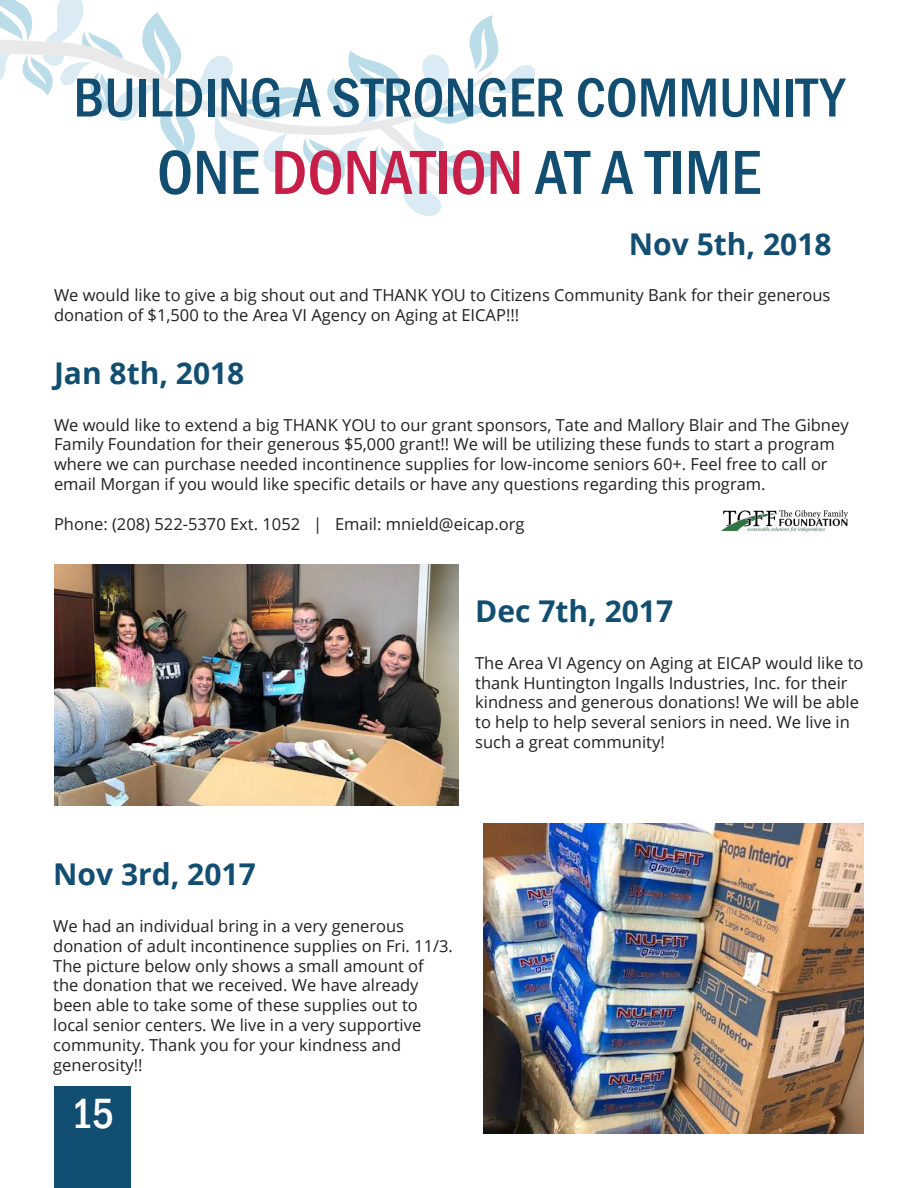
<style>
.page{position:relative;width:918px;height:1188px;background:#fff}
.page>*{position:absolute;margin:0;border:0;box-sizing:border-box;transform-origin:0 0}
.t1{font:500 condensed 64.5px "Franklin Gothic";color:#114e71}
.t2{font:500 condensed 57px "Franklin Gothic";color:#114e71}
.t3{font:500 condensed 43.5px "Franklin Gothic";color:#fff}
.Paragraph_Style_1{font:700 30px "Open Sans";color:#114e71}
.Paragraph_Style_2{font:16.5px/19.8px "Open Sans";color:#231f20}
.s1{color:#c71e48}
</style>
<div class="page">
<div style="left:54px;top:1087px;width:77px;height:101px;background:#114e71"></div>
<img style="left:722px;top:510px;width:126px;height:21px">
<img style="left:54px;top:565px;width:405px;height:240px">
<img style="left:484px;top:823px;width:380px;height:311px">
<svg style="left:0;top:0;width:535px;height:216px"></svg>
<svg style="left:0;top:39px;width:493px;height:142px"></svg>
<p class="t2" style="left:73px;top:60px;width:772px">BUILDING A STRONGER COMMUNITY</p>
<p class="t1" style="left:157px;top:130px;width:605px">ONE <span class="s1">DONATION</span> AT A TIME</p>
<p class="Paragraph_Style_1" style="left:629px;top:223px;width:204px">Nov 5th, 2018</p>
<p class="Paragraph_Style_2" style="left:54px;top:285px;width:778px">We would like to give a big shout out and THANK YOU to Citizens Community Bank for their generous donation of $1,500 to the Area VI Agency on Aging at EICAP!!!</p>
<p class="Paragraph_Style_1" style="left:54px;top:352px;width:192px">Jan 8th, 2018</p>
<p class="Paragraph_Style_2" style="left:54px;top:414px;width:796px">We would like to extend a big THANK YOU to our grant sponsors, Tate and Mallory Blair and The Gibney Family Foundation for their generous $5,000 grant!! We will be utilizing these funds to start a program where we can purchase needed incontinence supplies for low-income seniors 60+. Feel free to call or email Morgan if you would like specific details or have any questions regarding this program.</p>
<p class="Paragraph_Style_2" style="left:54px;top:513px;width:472px">Phone: (208) 522-5370 Ext. 1052 | Email: mnield@eicap.org</p>
<p class="Paragraph_Style_1" style="left:475px;top:590px;width:200px">Dec 7th, 2017</p>
<p class="Paragraph_Style_2" style="left:475px;top:653px;width:390px">The Area VI Agency on Aging at EICAP would like to thank Huntington Ingalls Industries, Inc. for their kindness and generous donations! We will be able to help to help several seniors in need. We live in such a great community!</p>
<p class="Paragraph_Style_1" style="left:53px;top:853px;width:204px">Nov 3rd, 2017</p>
<p class="Paragraph_Style_2" style="left:53px;top:916px;width:401px">We had an individual bring in a very generous donation of adult incontinence supplies on Fri. 11/3.<br>The picture below only shows a small amount of the donation that we received. We have already been able to take some of these supplies out to local senior centers. We live in a very supportive community. Thank you for your kindness and generosity!!</p>
<h3 class="t3" style="left:71px;top:1085px;width:45px">15</h3>
</div>
